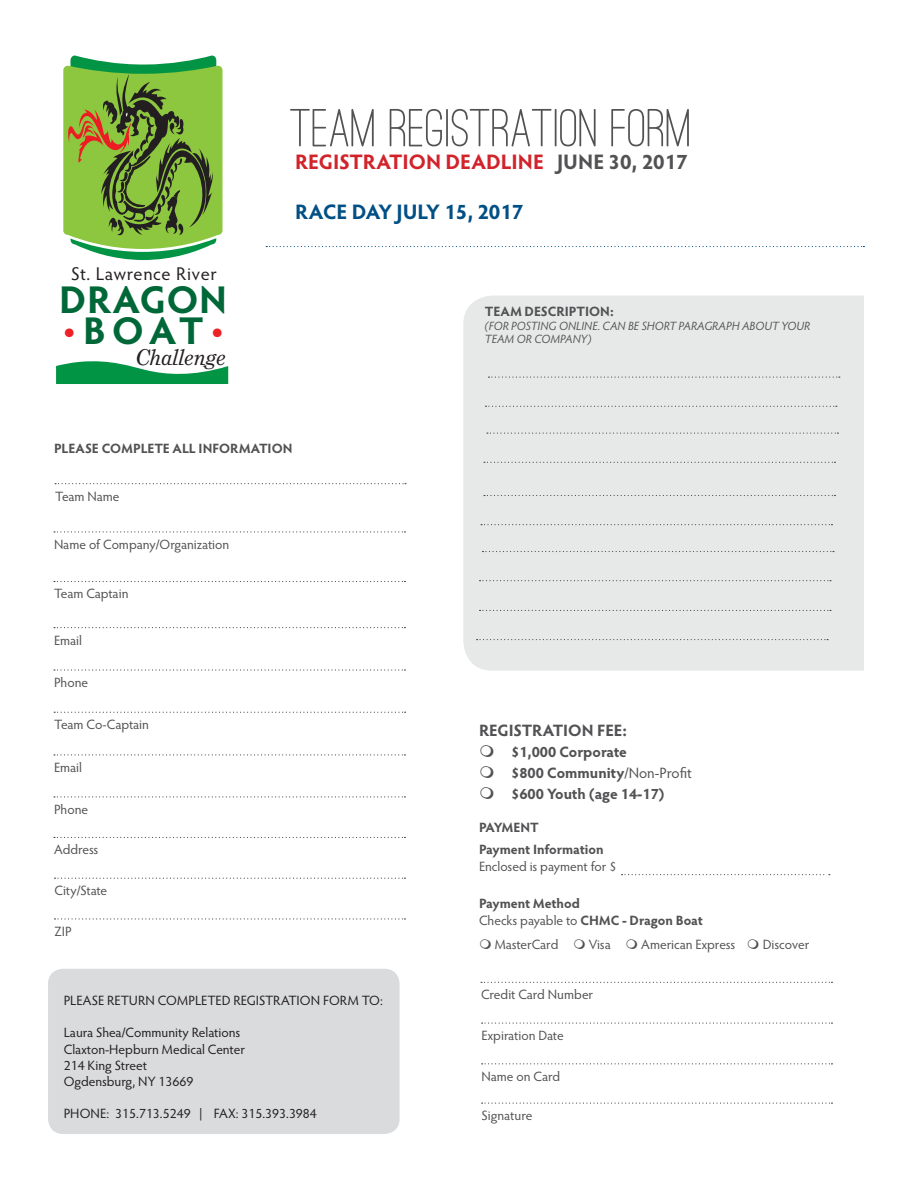
<style>
.page{position:relative;width:918px;height:1188px;background:#fff}
.page>*{position:absolute;margin:0;border:0;box-sizing:border-box;transform-origin:0 0}
.t1{font:500 55.5px "Ostrich Sans Rounded";color:#525254}
.t2{font:700 38.7px "Hypatia Sans Pro";letter-spacing:.025em;color:#006838}
.t3{font:italic 22.05px "Grad";color:#231f20}
.t4{font:700 21px "Hypatia Sans Pro";color:#d2232a}
.t5{font:700 21px "Hypatia Sans Pro";color:#004f85}
.t6{font:18.45px "Hypatia Sans Pro";letter-spacing:.035em;color:#231f20}
.t7{font:700 16.5px "Hypatia Sans Pro";letter-spacing:-.01em;color:#525254}
.t8{font:700 15px "Hypatia Sans Pro";color:#525254}
.t9{font:13.5px "Hypatia Sans Pro";letter-spacing:-.005em;color:#525254}
.t10{font:13.5px "Hypatia Sans Pro";color:#231f20}
.t11{font:700 13.5px "Hypatia Sans Pro";color:#525254}
.t12{font:700 13.5px "Hypatia Sans Pro";letter-spacing:-.025em;color:#525254}
.t13{font:italic 12px/13.5px "Hypatia Sans Pro";letter-spacing:.005em;color:#525254}
.s1{font-size:33px;color:#ee2226}
.s2{color:#525254}
.s3{font-weight:400}
.s4{font-weight:700}
</style>
<div class="page">
<div style="left:463px;top:296px;width:401px;height:375px;background:#e7e8e8"></div>
<svg style="left:56px;top:361px;width:172px;height:23px"></svg>
<svg style="left:63px;top:56px;width:160px;height:204px;background:#7da94a"></svg>
<svg style="left:266px;top:246px;width:598px;height:1px"></svg>
<svg style="left:54px;top:531px;width:351px;height:1px"></svg>
<svg style="left:54px;top:581px;width:351px;height:1px"></svg>
<svg style="left:54px;top:627px;width:351px;height:1px"></svg>
<svg style="left:54px;top:669px;width:351px;height:2px"></svg>
<svg style="left:54px;top:712px;width:352px;height:1px"></svg>
<svg style="left:54px;top:754px;width:351px;height:1px"></svg>
<svg style="left:54px;top:796px;width:351px;height:1px"></svg>
<svg style="left:54px;top:837px;width:351px;height:1px"></svg>
<svg style="left:55px;top:878px;width:350px;height:1px"></svg>
<svg style="left:55px;top:918px;width:350px;height:2px"></svg>
<svg style="left:55px;top:483px;width:351px;height:1px"></svg>
<div style="left:48px;top:969px;width:352px;height:165px;background:#dadbdd;border-radius:15px"></div>
<svg style="left:488px;top:377px;width:352px;height:1px"></svg>
<svg style="left:485px;top:406px;width:352px;height:1px"></svg>
<svg style="left:487px;top:433px;width:351px;height:1px"></svg>
<svg style="left:484px;top:462px;width:351px;height:1px"></svg>
<svg style="left:484px;top:495px;width:351px;height:1px"></svg>
<svg style="left:481px;top:524px;width:351px;height:1px"></svg>
<svg style="left:483px;top:551px;width:351px;height:1px"></svg>
<svg style="left:480px;top:580px;width:351px;height:1px"></svg>
<svg style="left:480px;top:610px;width:351px;height:1px"></svg>
<svg style="left:477px;top:639px;width:351px;height:1px"></svg>
<svg style="left:481px;top:982px;width:351px;height:1px"></svg>
<svg style="left:482px;top:1023px;width:350px;height:1px"></svg>
<svg style="left:482px;top:1063px;width:350px;height:1px"></svg>
<svg style="left:482px;top:1103px;width:350px;height:1px"></svg>
<svg style="left:622px;top:874px;width:208px;height:1px"></svg>
<p class="t6" style="left:71px;top:261px;width:147px">St. Lawrence River</p>
<p class="t2" style="left:59px;top:273px;width:169px">DRAGON</p>
<p class="t2" style="left:62px;top:303px;width:164px"><span class="s1">•</span>BOAT<span class="s1">•</span></p>
<p class="t3" style="left:136px;top:343px;width:91px">Challenge</p>
<p class="t1" style="left:291px;top:95px;width:403px">TEAM REGISTRATION FORM</p>
<p class="t4" style="left:295px;top:147px;width:394px">REGISTRATION DEADLINE <span class="s2">JUNE 30, 2017</span></p>
<p class="t5" style="left:295px;top:197px;width:230px">RACE DAY JULY 15, 2017</p>
<p class="t11" style="left:485px;top:302px;width:130px">TEAM DESCRIPTION:</p>
<p class="t13" style="left:485px;top:319px;width:327px">(FOR POSTING ONLINE. CAN BE SHORT PARAGRAPH ABOUT YOUR<br>TEAM OR COMPANY)</p>
<p class="t11" style="left:54px;top:439px;width:240px">PLEASE COMPLETE ALL INFORMATION</p>
<p class="t9" style="left:55px;top:487px;width:66px">Team Name</p>
<p class="t9" style="left:54px;top:535px;width:177px">Name of Company/Organization</p>
<p class="t9" style="left:54px;top:585px;width:76px">Team Captain</p>
<p class="t9" style="left:54px;top:631px;width:30px">Email</p>
<p class="t9" style="left:54px;top:673px;width:36px">Phone</p>
<p class="t9" style="left:54px;top:716px;width:96px">Team Co-Captain</p>
<p class="t9" style="left:54px;top:758px;width:30px">Email</p>
<p class="t9" style="left:54px;top:800px;width:36px">Phone</p>
<p class="t9" style="left:54px;top:841px;width:46px">Address</p>
<p class="t9" style="left:55px;top:881px;width:54px">City/State</p>
<p class="t9" style="left:55px;top:922px;width:19px">ZIP</p>
<p class="t10" style="left:64px;top:991px;width:321px">PLEASE RETURN COMPLETED REGISTRATION FORM TO:</p>
<p class="t10" style="left:64px;top:1024px;width:178px">Laura Shea/Community Relations</p>
<p class="t10" style="left:64px;top:1040px;width:183px">Claxton-Hepburn Medical Center</p>
<p class="t10" style="left:64px;top:1056px;width:85px">214 King Street</p>
<p class="t10" style="left:64px;top:1072px;width:131px">Ogdensburg, NY 13669</p>
<p class="t10" style="left:64px;top:1105px;width:255px">PHONE: 315.713.5249 | FAX: 315.393.3984</p>
<p class="t7" style="left:479px;top:719px;width:150px">REGISTRATION FEE:</p>
<p class="t8" style="left:511px;top:741px;width:117px">$1,000 Corporate</p>
<p class="t8" style="left:511px;top:762px;width:182px">$800 Community<span class="s3">/Non-Profit</span></p>
<p class="t8" style="left:511px;top:783px;width:155px">$600 Youth (age 14-17)</p>
<p class="t12" style="left:479px;top:817px;width:61px">PAYMENT</p>
<p class="t11" style="left:479px;top:840px;width:126px">Payment Information</p>
<p class="t9" style="left:479px;top:857px;width:139px">Enclosed is payment for $</p>
<p class="t11" style="left:479px;top:894px;width:103px">Payment Method</p>
<p class="t9" style="left:479px;top:911px;width:225px">Checks payable to <span class="s4">CHMC - Dragon Boat</span></p>
<p class="t9" style="left:495px;top:935px;width:65px">MasterCard</p>
<p class="t9" style="left:589px;top:935px;width:24px">Visa</p>
<p class="t9" style="left:641px;top:935px;width:96px">American Express</p>
<p class="t9" style="left:763px;top:935px;width:48px">Discover</p>
<p class="t9" style="left:481px;top:986px;width:114px">Credit Card Number</p>
<p class="t9" style="left:482px;top:1026px;width:84px">Expiration Date</p>
<p class="t9" style="left:482px;top:1067px;width:80px">Name on Card</p>
<p class="t9" style="left:482px;top:1106px;width:52px">Signature</p>
</div>
